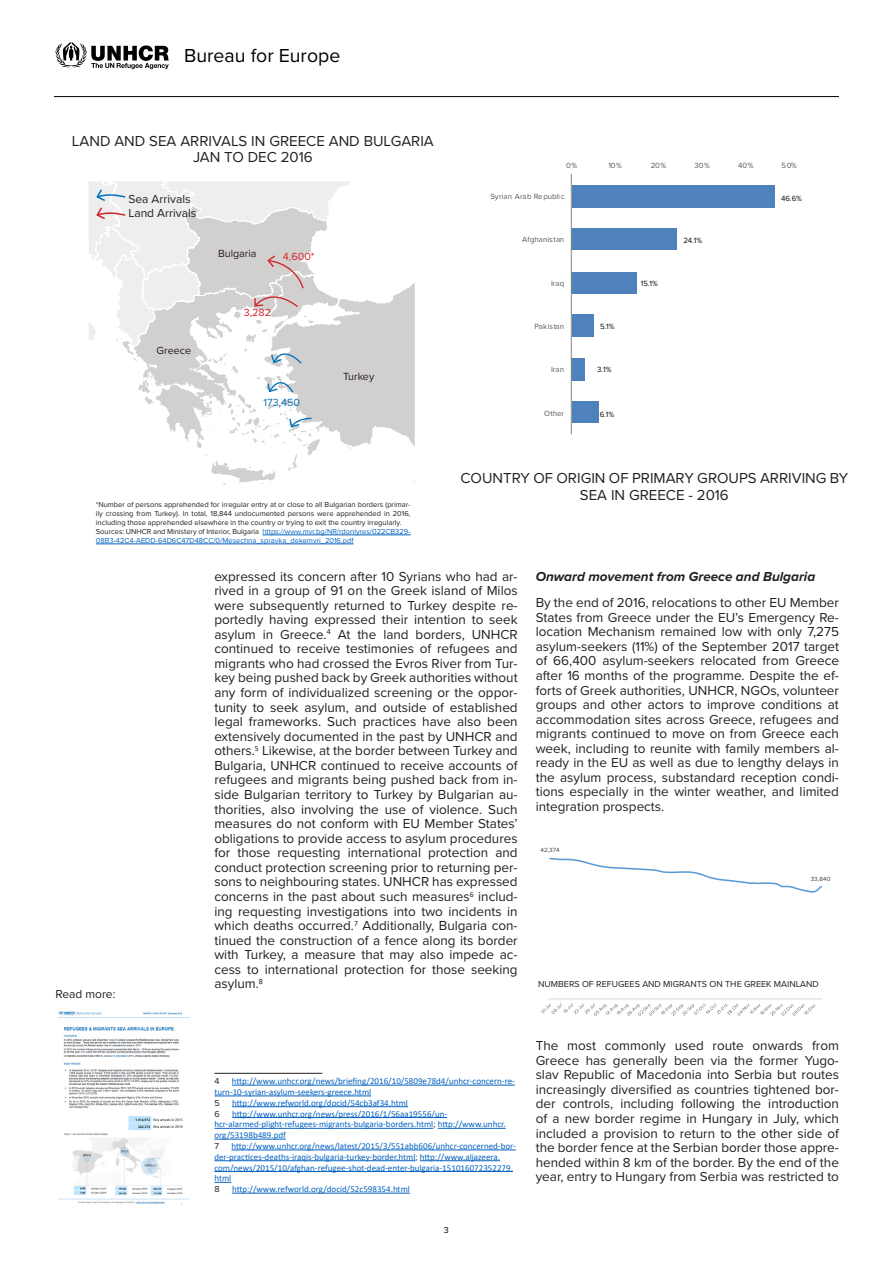
<style>
.page{position:relative;width:893px;height:1263px;background:#fff}
.page>*{position:absolute;margin:0;border:0;box-sizing:border-box;transform-origin:0 0}
.t1{font:19.5px "Proxima Nova";color:#000}
.Bread_title{font:15px/16.5px "Proxima Nova";color:#231f20;text-align:center}
.t2{font:13.5px/14.5px "Proxima Nova";color:#231f20;text-align:justify}
.t3{font:italic 700 13.5px "Proxima Nova";color:#231f20}
.Bread_title-2{font:12px "Proxima Nova";color:#231f20}
.t4{font:10.8px "Proxima Nova";color:#231f20}
.t5{font:10.8px "Proxima Nova";color:#d1232a}
.t6{font:10.8px "Proxima Nova";color:#0072bc}
.Footnote_text{font:9px/10.8px "Calibri";color:#0563c1}
.Bread_title-3{font:9px "Proxima Nova";color:#231f20}
.Footnote_text-2{font:9px "Proxima Nova";color:#231f20}
.t7{font:9px "Proxima Nova";color:#000}
.t8{font:7.8px "Proxima Nova";letter-spacing:.005em;color:#595959}
.t9{font:7.8px "Proxima Nova";color:#0d0d0d}
.t10{font:7.8px "Proxima Nova";letter-spacing:.03em;color:#595959}
.t11{font:7.5px/9px "Proxima Nova";color:#231f20;text-align:justify}
.t12{font:7.5px/9px "Proxima Nova";color:#0563c1}
.t13{font:6.15px "Proxima Nova";letter-spacing:.025em;color:#404040}
.s1{color:#231f20}
.s2{font-family:"Proxima Nova";color:#231f20}
</style>
<div class="page">
<hr style="left:54px;top:96px;width:785px;height:1px;background:#000">
<svg style="left:55px;top:42px;width:114px;height:27px"></svg>
<hr style="left:214px;top:1073px;width:108px;height:1px;background:#231f20">
<hr style="left:232px;top:1085px;width:283px;height:1px;background:#0563c1">
<hr style="left:214px;top:1095px;width:157px;height:1px;background:#0563c1">
<hr style="left:232px;top:1106px;width:176px;height:1px;background:#0563c1">
<hr style="left:232px;top:1117px;width:215px;height:1px;background:#0563c1">
<hr style="left:214px;top:1128px;width:219px;height:1px;background:#0563c1">
<hr style="left:438px;top:1128px;width:68px;height:1px;background:#0563c1">
<hr style="left:214px;top:1139px;width:72px;height:1px;background:#0563c1">
<hr style="left:231px;top:1149px;width:285px;height:1px;background:#0563c1">
<hr style="left:214px;top:1160px;width:201px;height:1px;background:#0563c1">
<hr style="left:420px;top:1160px;width:80px;height:1px;background:#0563c1">
<hr style="left:214px;top:1171px;width:299px;height:1px;background:#0563c1">
<svg style="left:214px;top:1182px;width:17px;height:1px"></svg>
<hr style="left:232px;top:1193px;width:178px;height:1px;background:#0563c1">
<hr style="left:262px;top:535px;width:149px;height:1px;background:#0563c1">
<hr style="left:96px;top:544px;width:258px;height:1px;background:#0563c1">
<svg style="left:89px;top:181px;width:326px;height:305px"></svg>
<div style="left:572px;top:228px;width:105px;height:22px;background:#4f81bd"></div>
<div style="left:572px;top:272px;width:65px;height:22px;background:#4f81bd"></div>
<div style="left:572px;top:315px;width:21px;height:22px;background:#4f81bd"></div>
<div style="left:572px;top:358px;width:13px;height:23px;background:#4f81bd"></div>
<div style="left:572px;top:402px;width:27px;height:21px;background:#4f81bd"></div>
<div style="left:572px;top:185px;width:202px;height:23px;background:#4f81bd"></div>
<hr style="left:571px;top:174px;width:1px;height:260px;background:#868686">
<hr style="left:549px;top:999px;width:273px;height:1px;background:#d9d9d9">
<svg style="left:549px;top:857px;width:273px;height:36px"></svg>
<svg style="left:541px;top:999px;width:275px;height:17px"></svg>
<img style="left:58px;top:1011px;width:132px;height:195px">
<h1 class="t1" style="left:184px;top:44px;width:158px">Bureau for Europe</h1>
<p class="Bread_title" style="left:72px;top:133px;width:363px">LAND AND SEA ARRIVALS IN GREECE AND BULGARIA</p>
<p class="Bread_title" style="left:193px;top:150px;width:121px">JAN TO DEC 2016</p>
<p class="Bread_title-2" style="left:128px;top:192px;width:64px">Sea Arrivals</p>
<p class="Bread_title-2" style="left:128px;top:206px;width:69px">Land Arrivals</p>
<p class="t4" style="left:157px;top:344px;width:36px">Greece</p>
<p class="t4" style="left:218px;top:247px;width:40px">Bulgaria</p>
<p class="t5" style="left:283px;top:250px;width:33px">4,600*</p>
<p class="t5" style="left:244px;top:306px;width:29px">3,282</p>
<p class="t6" style="left:263px;top:396px;width:38px">173,450</p>
<p class="t4" style="left:343px;top:370px;width:33px">Turkey</p>
<p class="t11" style="left:96px;top:500px;width:316px">*Number of persons apprehended for irregular entry at or close to all Bulgarian borders (primar&shy;ily crossing from Turkey). In total, 18,844 undocumented persons were apprehended in 2016, including those apprehended elsewhere in the country or trying to exit the country irregularly.</p>
<p class="t12" style="left:96px;top:527px;width:316px"><span class="s1">Sources: UNHCR and Ministery of Interior, Bulgaria</span> https://www.mvr.bg/NR/rdonlyres/022CB329-<br>08B3-42C4-AEDD-64D6C47D48CC/0/Mesechna_spravka_dekemvri_2016.pdf</p>
<p class="t8" style="left:566px;top:160px;width:12px">0%</p>
<p class="t8" style="left:608px;top:160px;width:15px">10%</p>
<p class="t8" style="left:651px;top:160px;width:17px">20%</p>
<p class="t8" style="left:695px;top:160px;width:17px">30%</p>
<p class="t8" style="left:738px;top:160px;width:17px">40%</p>
<p class="t8" style="left:782px;top:160px;width:17px">50%</p>
<p class="t8" style="left:490px;top:192px;width:76px">Syrian Arab Republic</p>
<p class="t8" style="left:522px;top:235px;width:43px">Afghanistan</p>
<p class="t8" style="left:551px;top:278px;width:15px">Iraq</p>
<p class="t10" style="left:535px;top:322px;width:31px">Pakistan</p>
<p class="t8" style="left:551px;top:365px;width:15px">Iran</p>
<p class="t8" style="left:544px;top:408px;width:21px">Other</p>
<p class="t9" style="left:600px;top:322px;width:16px">5.1%</p>
<p class="t9" style="left:597px;top:365px;width:16px">3.1%</p>
<p class="t9" style="left:600px;top:410px;width:16px">6.1%</p>
<p class="t9" style="left:641px;top:279px;width:19px">15.1%</p>
<p class="t9" style="left:683px;top:235px;width:20px">24.1%</p>
<p class="t9" style="left:781px;top:193px;width:22px">46.6%</p>
<p class="Bread_title" style="left:460px;top:470px;width:389px">COUNTRY OF ORIGIN OF PRIMARY GROUPS ARRIVING BY<br>SEA IN GREECE - 2016</p>
<p class="Bread_title-2" style="left:55px;top:987px;width:62px">Read more:</p>
<p class="t2" style="left:214px;top:569px;width:305px">expressed its concern after 10 Syrians who had ar&shy;rived in a group of 91 on the Greek island of Milos were subsequently returned to Turkey despite re&shy;portedly having expressed their intention to seek asylum in Greece.<sup>4</sup> At the land borders, UNHCR continued to receive testimonies of refugees and migrants who had crossed the Evros River from Tur&shy;key being pushed back by Greek authorities without any form of individualized screening or the oppor&shy;tunity to seek asylum, and outside of established legal frameworks. Such practices have also been extensively documented in the past by UNHCR and others.<sup>5</sup> Likewise, at the border between Turkey and Bulgaria, UNHCR continued to receive accounts of refugees and migrants being pushed back from in&shy;side Bulgarian territory to Turkey by Bulgarian au&shy;thorities, also involving the use of violence. Such measures do not conform with EU Member States’ obligations to provide access to asylum procedures for those requesting international protection and conduct protection screening prior to returning per&shy;sons to neighbouring states. UNHCR has expressed concerns in the past about such measures<sup>6</sup> includ&shy;ing requesting investigations into two incidents in which deaths occurred.<sup>7</sup> Additionally, Bulgaria con&shy;tinued the construction of a fence along its border with Turkey, a measure that may also impede ac&shy;cess to international protection for those seeking asylum.<sup>8</sup></p>
<p class="t3" style="left:536px;top:568px;width:281px">Onward movement from Greece and Bulgaria</p>
<p class="t2" style="left:536px;top:595px;width:305px">By the end of 2016, relocations to other EU Member States from Greece under the EU’s Emergency Re&shy;location Mechanism remained low with only 7,275 asylum-seekers (11%) of the September 2017 target of 66,400 asylum-seekers relocated from Greece after 16 months of the programme. Despite the ef&shy;forts of Greek authorities, UNHCR, NGOs, volunteer groups and other actors to improve conditions at accommodation sites across Greece, refugees and migrants continued to move on from Greece each week, including to reunite with family members al&shy;ready in the EU as well as due to lengthy delays in the asylum process, substandard reception condi&shy;tions especially in the winter weather, and limited integration prospects.</p>
<p class="t13" style="left:540px;top:846px;width:20px">42,374</p>
<p class="t13" style="left:811px;top:875px;width:21px">33,840</p>
<p class="Bread_title-3" style="left:538px;top:979px;width:282px">NUMBERS OF REFUGEES AND MIGRANTS ON THE GREEK MAINLAND</p>
<p class="Footnote_text" style="left:214px;top:1075px;width:302px;text-indent:17px">http://www.unhcr.org/news/briefing/2016/10/5809e78d4/unhcr-concern-re&shy;turn-10-syrian-asylum-seekers-greece.html</p>
<p class="Footnote_text-2" style="left:214px;top:1097px;width:7px">5</p>
<p class="Footnote_text" style="left:232px;top:1097px;width:177px">http://www.refworld.org/docid/54cb3af34.html</p>
<p class="Footnote_text-2" style="left:214px;top:1108px;width:7px">6</p>
<p class="Footnote_text-2" style="left:214px;top:1076px;width:7px">4</p>
<p class="Footnote_text" style="left:214px;top:1108px;width:293px;text-indent:18px">http://www.unhcr.org/news/press/2016/1/56aa19556/un&shy;hcr-alarmed-plight-refugees-migrants-bulgaria-borders.html<span class="s2">;</span> http://www.unhcr. org/53198b489.pdf</p>
<p class="Footnote_text-2" style="left:214px;top:1140px;width:6px">7</p>
<p class="Footnote_text" style="left:214px;top:1140px;width:303px;text-indent:17px">http://www.unhcr.org/news/latest/2015/3/551abb606/unhcr-concerned-bor&shy;der-practices-deaths-iraqis-bulgaria-turkey-border.html<span class="s2">;</span> http://www.aljazeera. com/news/2015/10/afghan-refugee-shot-dead-enter-bulgaria-151016072352279. html</p>
<p class="Footnote_text-2" style="left:214px;top:1184px;width:7px">8</p>
<p class="Footnote_text" style="left:232px;top:1183px;width:179px">http://www.refworld.org/docid/52c598354.html</p>
<p class="t7" style="left:444px;top:1224px;width:7px">3</p>
<p class="t2" style="left:536px;top:1039px;width:305px">The most commonly used route onwards from Greece has generally been via the former Yugo&shy;slav Republic of Macedonia into Serbia but routes increasingly diversified as countries tightened bor&shy;der controls, including following the introduction of a new border regime in Hungary in July, which included a provision to return to the other side of the border fence at the Serbian border those appre&shy;hended within 8 km of the border. By the end of the year, entry to Hungary from Serbia was restricted to</p>
</div>
